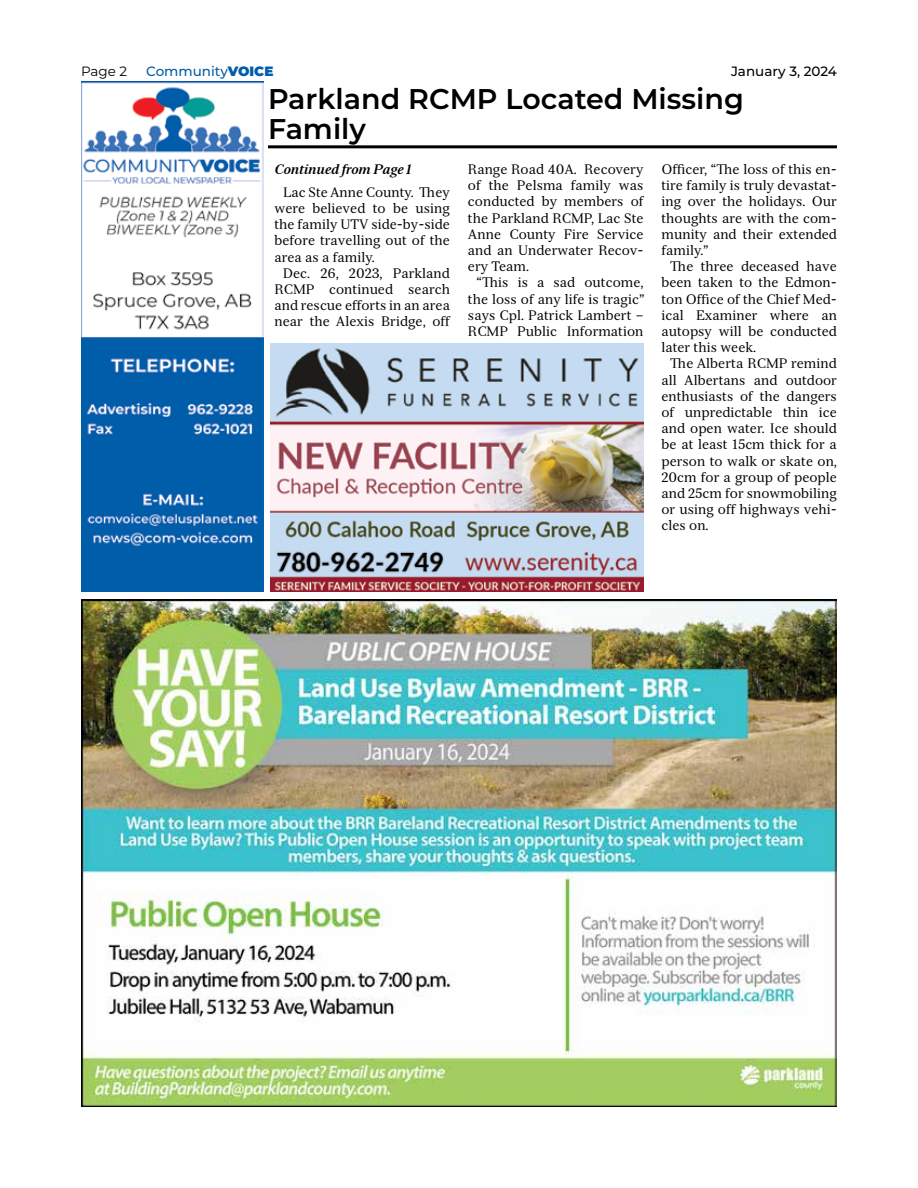
<style>
.page{position:relative;width:918px;height:1188px;background:#fff}
.page>*{position:absolute;margin:0;border:0;box-sizing:border-box;transform-origin:0 0}
.t1{font:600 28.5px/30px "Montserrat";color:#000}
.t2{font:13.5px/16.2px "Serif 12 Beta";color:#000;text-align:justify}
.t3{font:italic 700 13.5px "Serif 12 Beta";color:#000}
.t4{font:500 13.5px "Montserrat";color:#005daa}
.t5{font:500 13.5px "Montserrat";color:#000}
.t6{font:13.5px "Montserrat";color:#000}
.s1{font-weight:900}
</style>
<div class="page">
<hr style="left:268px;top:145px;width:569px;height:3px;background:#000">
<img style="left:81px;top:81px;width:183px;height:511px">
<img style="left:271px;top:343px;width:373px;height:249px">
<img style="left:81px;top:599px;width:756px;height:508px">
<p class="t6" style="left:81px;top:62px;width:48px">Page 2</p>
<p class="t4" style="left:146px;top:62px;width:129px">Community<span class="s1">VOICE</span></p>
<h1 class="t1" style="left:268px;top:82px;width:477px">Parkland RCMP Located Missing<br>Family</h1>
<p class="t3" style="left:274px;top:161px;width:138px">Continued from Page 1</p>
<p class="t2" style="left:274px;top:184px;width:177px;text-indent:9px">Lac Ste Anne County. They were believed to be using the family UTV side-by-side before travelling out of the area as a family.</p>
<p class="t2" style="left:274px;top:265px;width:177px;text-indent:9px">Dec. 26, 2023, Parkland RCMP continued search and rescue efforts in an area near the Alexis Bridge, off</p>
<p class="t5" style="left:731px;top:62px;width:107px">January 3, 2024</p>
<p class="t2" style="left:661px;top:161px;width:177px">Officer, “The loss of this en&shy;tire family is truly devastat&shy;ing over the holidays. Our thoughts are with the com&shy;munity and their extended family.”</p>
<p class="t2" style="left:661px;top:258px;width:177px;text-indent:9px">The three deceased have been taken to the Edmon&shy;ton Office of the Chief Med&shy;ical Examiner where an autopsy will be conducted later this week.</p>
<p class="t2" style="left:661px;top:356px;width:177px;text-indent:9px">The Alberta RCMP remind all Albertans and outdoor enthusiasts of the dangers of unpredictable thin ice and open water. Ice should be at least 15cm thick for a person to walk or skate on, 20cm for a group of people and 25cm for snowmobiling or using off highways vehi&shy;cles on.</p>
<p class="t2" style="left:468px;top:161px;width:177px">Range Road 40A. Recovery of the Pelsma family was conducted by members of the Parkland RCMP, Lac Ste Anne County Fire Service and an Underwater Recov&shy;ery Team.</p>
<p class="t2" style="left:468px;top:275px;width:178px;text-align:center">“This is a sad outcome, the loss of any life is tragic” says Cpl. Patrick Lambert –<br>RCMP Public Information</p>
</div>
